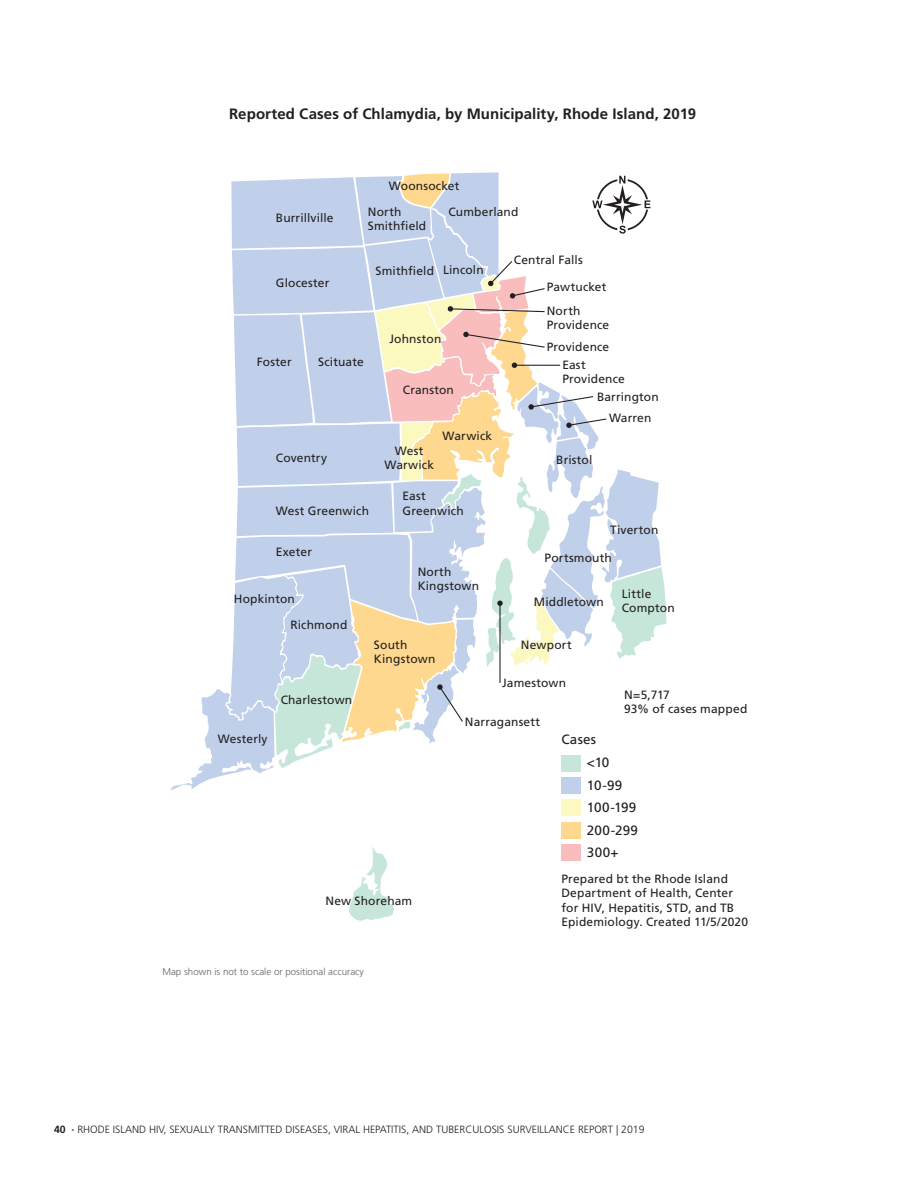
<style>
.page{position:relative;width:918px;height:1188px;background:#fff}
.page>*{position:absolute;margin:0;border:0;box-sizing:border-box;transform-origin:0 0}
.t1{font:700 15px "Frutiger LT Std";letter-spacing:.005em;color:#231f20}
.t2{font:13.5px "Frutiger LT Std";letter-spacing:.015em;color:#231f20}
.t3{font:12px/14.4px "Frutiger LT Std";letter-spacing:.01em;color:#231f20}
.t4{font:300 10.5px "Frutiger LT Std";color:#231f20}
.table-source{font:300 9.75px "Frutiger LT Std";color:#636366}
.s1{font-weight:700}
</style>
<div class="page">
<div style="left:561px;top:845px;width:20px;height:16px;background:#f9bdbe"></div>
<div style="left:561px;top:822px;width:20px;height:17px;background:#fed88e"></div>
<div style="left:561px;top:800px;width:20px;height:16px;background:#fbf8c0"></div>
<div style="left:561px;top:777px;width:20px;height:17px;background:#c0d0ea"></div>
<svg style="left:349px;top:847px;width:45px;height:74px"></svg>
<svg style="left:171px;top:172px;width:496px;height:618px"></svg>
<p class="t1" style="left:229px;top:105px;width:469px">Reported Cases of Chlamydia, by Municipality, Rhode Island, 2019</p>
<p class="t3" style="left:449px;top:173px;width:71px;line-height:25.8px;text-indent:-60px">Woonsocket<br>Cumberland</p>
<p class="t3" style="left:276px;top:211px;width:59px">Burrillville</p>
<p class="t3" style="left:368px;top:205px;width:60px">North<br>Smithfield</p>
<p class="t3" style="left:276px;top:276px;width:55px">Glocester</p>
<p class="t3" style="left:376px;top:263px;width:60px">Smithfield</p>
<p class="t3" style="left:443px;top:263px;width:42px">Lincoln</p>
<p class="t3" style="left:257px;top:355px;width:37px">Foster</p>
<p class="t3" style="left:318px;top:355px;width:47px">Scituate</p>
<p class="t3" style="left:276px;top:450px;width:53px">Coventry</p>
<p class="t3" style="left:276px;top:503px;width:95px">West Greenwich</p>
<p class="t3" style="left:276px;top:545px;width:38px">Exeter</p>
<p class="t3" style="left:234px;top:592px;width:63px">Hopkinton</p>
<p class="t3" style="left:290px;top:617px;width:59px">Richmond</p>
<p class="t3" style="left:389px;top:331px;width:53px">Johnston</p>
<p class="t3" style="left:403px;top:383px;width:53px">Cranston</p>
<p class="t3" style="left:384px;top:443px;width:51px;text-align:center">West<br>Warwick</p>
<p class="t3" style="left:443px;top:429px;width:51px">Warwick</p>
<p class="t3" style="left:403px;top:489px;width:63px">East<br>Greenwich</p>
<p class="t3" style="left:418px;top:564px;width:63px">North<br>Kingstown</p>
<p class="t3" style="left:281px;top:693px;width:73px">Charlestown</p>
<p class="t3" style="left:374px;top:638px;width:63px">South<br>Kingstown</p>
<p class="t3" style="left:514px;top:253px;width:70px">Central Falls</p>
<p class="t3" style="left:547px;top:280px;width:61px">Pawtucket</p>
<p class="t3" style="left:547px;top:303px;width:64px">North<br>Providence</p>
<p class="t3" style="left:562px;top:338px;width:48px;line-height:17.7px;text-indent:-16px">Providence<br>East</p>
<p class="t3" style="left:597px;top:370px;width:63px;line-height:18px;text-indent:-35px">Providence<br>Barrington</p>
<p class="t3" style="left:609px;top:411px;width:44px">Warren</p>
<p class="t3" style="left:556px;top:452px;width:38px">Bristol</p>
<p class="t3" style="left:610px;top:523px;width:50px">Tiverton</p>
<p class="t3" style="left:545px;top:550px;width:69px">Portsmouth</p>
<p class="t3" style="left:534px;top:595px;width:71px">Middletown</p>
<p class="t3" style="left:521px;top:638px;width:52px">Newport</p>
<p class="t3" style="left:502px;top:676px;width:66px">Jamestown</p>
<p class="t3" style="left:622px;top:587px;width:54px">Little<br>Compton</p>
<p class="t3" style="left:624px;top:688px;width:125px">N=5,717<br>93% of cases mapped</p>
<p class="t3" style="left:465px;top:715px;width:77px">Narragansett</p>
<p class="t3" style="left:218px;top:732px;width:51px">Westerly</p>
<p class="t2" style="left:561px;top:731px;width:36px">Cases</p>
<p class="t2" style="left:587px;top:755px;width:24px">&lt;10</p>
<p class="t2" style="left:587px;top:777px;width:37px">10-99</p>
<p class="t2" style="left:587px;top:799px;width:51px">100-199</p>
<p class="t2" style="left:587px;top:822px;width:52px">200-299</p>
<p class="t3" style="left:325px;top:893px;width:88px">New Shoreham</p>
<p class="table-source" style="left:162px;top:967px;width:203px">Map shown is not to scale or positional accuracy</p>
<p class="t2" style="left:587px;top:844px;width:33px">300+</p>
<p class="t3" style="left:561px;top:872px;width:188px">Prepared bt the Rhode Island<br>Department of Health, Center for HIV, Hepatitis, STD, and TB<br>Epidemiology. Created 11/5/2020</p>
<p class="t4" style="left:54px;top:1124px;width:592px"><span class="s1">40 ∙</span> RHODE ISLAND HIV, SEXUALLY TRANSMITTED DISEASES, VIRAL HEPATITIS, AND TUBERCULOSIS SURVEILLANCE REPORT | 2019</p>
</div>
